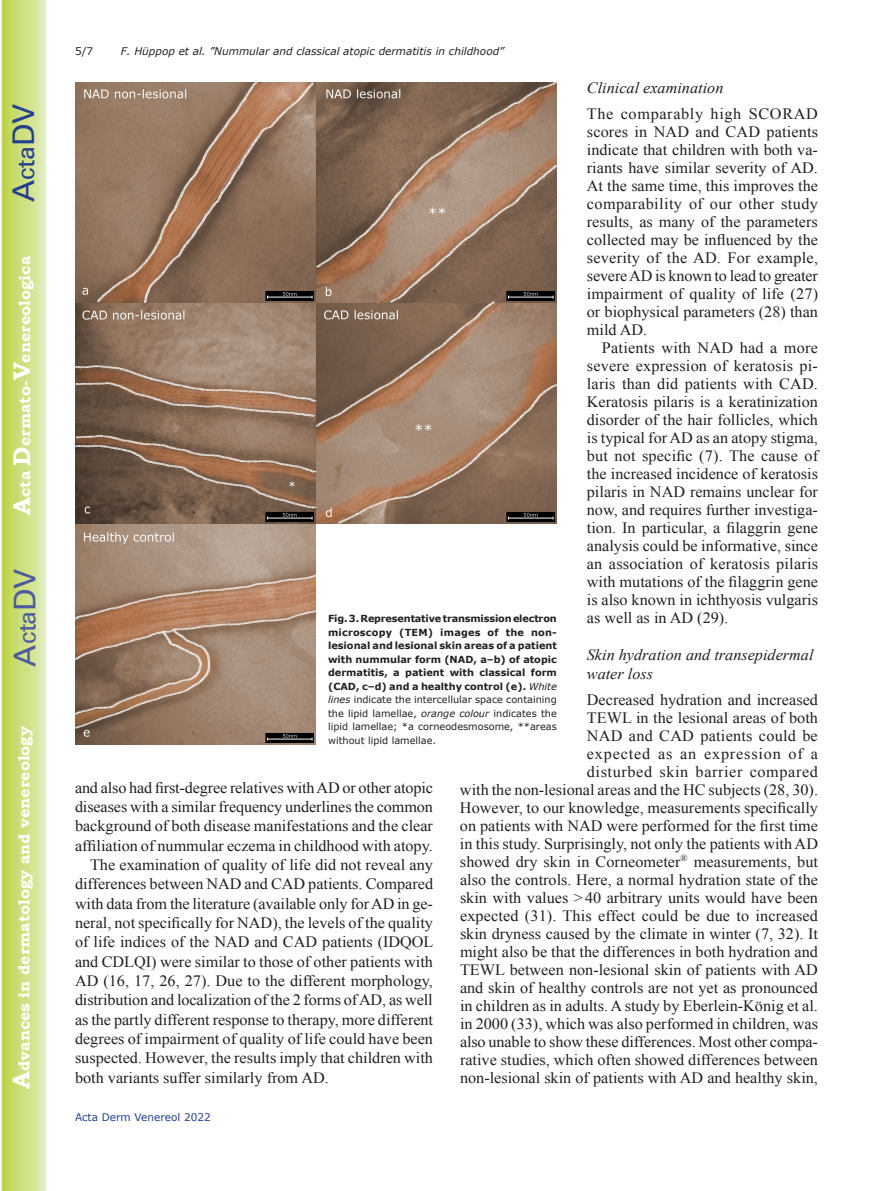
<style>
.page{position:relative;width:893px;height:1191px;background:#fff}
.page>*{position:absolute;margin:0;border:0;box-sizing:border-box;transform-origin:0 0}
.t1{font:30px "Univers";color:#4d5a9e}
.t2{font:30px "Univers";color:#253f8e}
.t3{font:15.75px/18px "Times New Roman";color:#231f20;text-align:justify}
.t4{font:700 15.75px "Bookman Old Style";color:#fff}
.t5{font:italic 15.75px/18.9px "Times New Roman";color:#231f20}
.t6{font:italic 10.5px "Verdana";color:#231f20}
.t7{font:10.5px "Verdana";color:#253f8e}
.t8{font:10.5px "Verdana";color:#231f20}
.t9{font:700 9.75px/13.5px "Verdana";color:#231f20;text-align:justify}
.s1{font-size:24px}
.s2{font-weight:400;font-style:italic}
.s3{font-weight:400}
</style>
<div class="page">
<svg style="left:1px;top:0;width:45px;height:1191px;background:#cfe084"></svg>
<img style="left:75px;top:83px;width:482px;height:662px">
<h1 class="t2" style="left:6px;top:202px;width:100px;rotate:-90deg">A<span class="s1">cta</span>DV</h1>
<p class="t4" style="left:15px;top:515px;width:260px;rotate:-90deg"><span class="s1">A</span>cta <span class="s1">D</span>ermato-<span class="s1">V</span>enereologica</p>
<h1 class="t1" style="left:7px;top:666px;width:100px;rotate:-90deg">A<span class="s1">cta</span>DV</h1>
<p class="t4" style="left:15px;top:1088px;width:364px;rotate:-90deg"><span class="s1">A</span>dvances in dermatology and venereology</p>
<p class="t8" style="left:75px;top:44px;width:20px">5/7</p>
<p class="t6" style="left:121px;top:44px;width:385px">F. Hüppop et al. ”Nummular and classical atopic dermatitis in childhood”</p>
<p class="t5" style="left:587px;top:78px;width:138px">Clinical examination</p>
<p class="t3" style="left:587px;top:104px;width:233px">The comparably high SCORAD scores in NAD and CAD patients indicate that children with both va&shy;riants have similar severity of AD.<br>At the same time, this improves the comparability of our other study results, as many of the parameters collected may be influenced by the severity of the AD. For example, severe AD is known to lead to greater impairment of quality of life (27) or biophysical parameters (28) than mild AD.</p>
<p class="t3" style="left:587px;top:338px;width:233px;text-indent:15px">Patients with NAD had a more severe expression of keratosis pi&shy;laris than did patients with CAD.<br>Keratosis pilaris is a keratinization disorder of the hair follicles, which is typical for AD as an atopy stigma, but not specific (7). The cause of the increased incidence of keratosis pilaris in NAD remains unclear for now, and requires further investiga&shy;tion. In particular, a filaggrin gene analysis could be informative, since an association of keratosis pilaris with mutations of the filaggrin gene is also known in ichthyosis vulgaris as well as in AD (29).</p>
<p class="t5" style="left:587px;top:645px;width:228px">Skin hydration and transepidermal water loss</p>
<p class="t3" style="left:460px;top:690px;width:360px;text-align:right">Decreased hydration and increased<br>TEWL in the lesional areas of both<br>NAD and CAD patients could be<br>expected as an expression of a<br>disturbed skin barrier compared<br>with the non-lesional areas and the HC subjects (28, 30).<br>However, to our knowledge, measurements specifically on patients with NAD were performed for the first time in this study. Surprisingly, not only the patients with AD showed dry skin in Corneometer<sup>®</sup> measurements, but also the controls. Here, a normal hydration state of the skin with values &gt;40 arbitrary units would have been expected (31). This effect could be due to increased skin dryness caused by the climate in winter (7, 32). It might also be that the differences in both hydration and TEWL between non-lesional skin of patients with AD and skin of healthy controls are not yet as pronounced in children as in adults. A study by Eberlein-König et al. in 2000 (33), which was also performed in children, was also unable to show these differences. Most other compa&shy;rative studies, which often showed differences between non-lesional skin of patients with AD and healthy skin,</p>
<p class="t9" style="left:328px;top:612px;width:230px">Fig. 3. Representative transmission electron microscopy (TEM) images of the non&shy;lesional and lesional skin areas of a patient with nummular form (NAD, a–b) of atopic dermatitis, a patient with classical form (CAD, c–d) and a healthy control (e). <span class="s2">White lines</span> <span class="s3">indicate the intercellular space containing the lipid lamellae,</span> <span class="s2">orange colour</span> <span class="s3">indicates the lipid lamellae; *a corneodesmosome, **areas without lipid lamellae.</span></p>
<p class="t3" style="left:75px;top:778px;width:359px">and also had first-degree relatives with AD or other atopic</p>
<p class="t3" style="left:75px;top:797px;width:360px">diseases with a similar frequency underlines the common</p>
<p class="t3" style="left:75px;top:816px;width:360px">background of both disease manifestations and the clear</p>
<p class="t3" style="left:75px;top:836px;width:359px">affiliation of nummular eczema in childhood with atopy.</p>
<p class="t3" style="left:90px;top:855px;width:345px">The examination of quality of life did not reveal any</p>
<p class="t3" style="left:75px;top:874px;width:360px">differences between NAD and CAD patients. Compared</p>
<p class="t3" style="left:75px;top:894px;width:359px">with data from the literature (available only for AD in ge-</p>
<p class="t3" style="left:75px;top:913px;width:360px">neral, not specifically for NAD), the levels of the quality</p>
<p class="t3" style="left:75px;top:932px;width:360px">of life indices of the NAD and CAD patients (IDQOL</p>
<p class="t3" style="left:75px;top:952px;width:359px">and CDLQI) were similar to those of other patients with</p>
<p class="t3" style="left:75px;top:971px;width:359px">AD (16, 17, 26, 27). Due to the different morphology,</p>
<p class="t3" style="left:75px;top:990px;width:359px">distribution and localization of the 2 forms of AD, as well</p>
<p class="t3" style="left:75px;top:1010px;width:360px">as the partly different response to therapy, more different</p>
<p class="t3" style="left:75px;top:1029px;width:360px">degrees of impairment of quality of life could have been</p>
<p class="t3" style="left:75px;top:1048px;width:359px">suspected. However, the results imply that children with</p>
<p class="t3" style="left:75px;top:1068px;width:255px">both variants suffer similarly from AD.</p>
<p class="t7" style="left:75px;top:1110px;width:137px">Acta Derm Venereol 2022</p>
</div>
